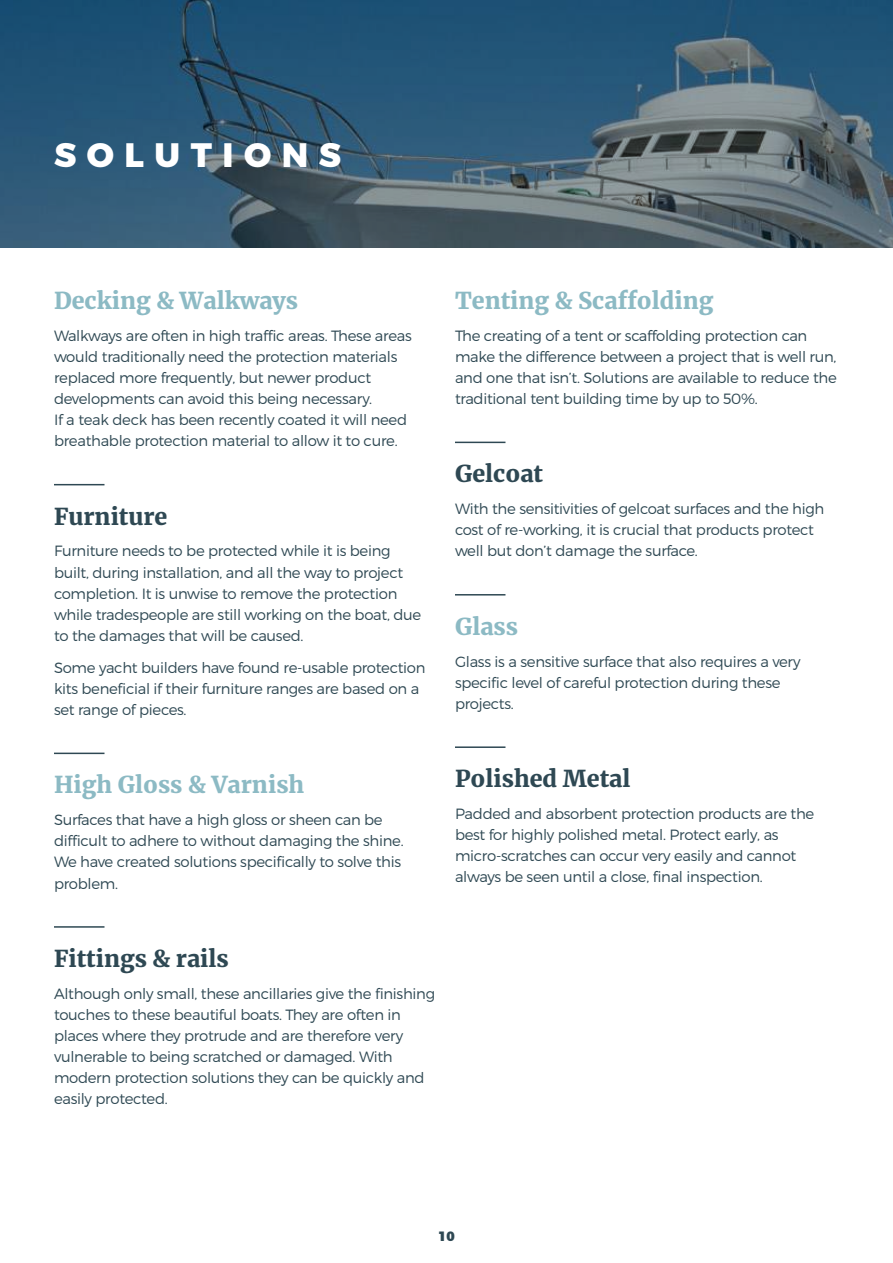
<style>
.page{position:relative;width:893px;height:1263px;background:#fff}
.page>*{position:absolute;margin:0;border:0;box-sizing:border-box;transform-origin:0 0}
.t1{font:800 33.9px "Montserrat";letter-spacing:.31em;color:#fff}
.t2{font:900 23.25px "Merriweather";color:#8cbac4}
.t3{font:900 23.25px "Merriweather";color:#2e4853}
.t4{font:300 14.85px/21.1px "Montserrat";letter-spacing:-.02em;color:#2e4853}
.t5{font:900 13.5px "Montserrat";color:#2e4853}
</style>
<div class="page">
<svg style="left:0;top:0;width:893px;height:247px;background:#395c74"></svg>
<hr style="left:54px;top:484px;width:50px;height:1px;background:#2e4853">
<hr style="left:54px;top:753px;width:50px;height:1px;background:#2e4853">
<hr style="left:54px;top:926px;width:50px;height:2px;background:#2e4853">
<hr style="left:455px;top:442px;width:50px;height:1px;background:#2e4853">
<hr style="left:455px;top:594px;width:50px;height:1px;background:#2e4853">
<hr style="left:455px;top:746px;width:50px;height:2px;background:#2e4853">
<h1 class="t1" style="left:54px;top:142px;width:288px">SOLUTIONS</h1>
<h2 class="t2" style="left:54px;top:288px;width:246px">Decking &amp; Walkways</h2>
<p class="t4" style="left:54px;top:325px;width:359px">Walkways are often in high traffic areas. These areas would traditionally need the protection materials replaced more frequently, but newer product developments can avoid this being necessary.<br>If a teak deck has been recently coated it will need breathable protection material to allow it to cure.</p>
<h2 class="t3" style="left:54px;top:504px;width:115px">Furniture</h2>
<p class="t4" style="left:54px;top:541px;width:369px">Furniture needs to be protected while it is being built, during installation, and all the way to project completion. It is unwise to remove the protection while tradespeople are still working on the boat, due to the damages that will be caused.</p>
<p class="t4" style="left:54px;top:657px;width:373px">Some yacht builders have found re-usable protection kits beneficial if their furniture ranges are based on a set range of pieces.</p>
<h2 class="t2" style="left:54px;top:772px;width:252px">High Gloss &amp; Varnish</h2>
<p class="t4" style="left:54px;top:810px;width:351px">Surfaces that have a high gloss or sheen can be difficult to adhere to without damaging the shine.<br>We have created solutions specifically to solve this problem.</p>
<h2 class="t2" style="left:455px;top:288px;width:260px">Tenting &amp; Scaffolding</h2>
<p class="t4" style="left:455px;top:325px;width:383px">The creating of a tent or scaffolding protection can make the difference between a project that is well run, and one that isn’t. Solutions are available to reduce the traditional tent building time by up to 50%.</p>
<h2 class="t3" style="left:455px;top:461px;width:90px">Gelcoat</h2>
<p class="t4" style="left:455px;top:499px;width:371px">With the sensitivities of gelcoat surfaces and the high cost of re-working, it is crucial that products protect well but don’t damage the surface.</p>
<h2 class="t2" style="left:455px;top:614px;width:65px">Glass</h2>
<p class="t4" style="left:455px;top:651px;width:347px">Glass is a sensitive surface that also requires a very specific level of careful protection during these projects.</p>
<h2 class="t3" style="left:455px;top:766px;width:177px">Polished Metal</h2>
<p class="t4" style="left:455px;top:804px;width:361px">Padded and absorbent protection products are the best for highly polished metal. Protect early, as micro-scratches can occur very easily and cannot always be seen until a close, final inspection.</p>
<h2 class="t3" style="left:54px;top:946px;width:176px">Fittings &amp; rails</h2>
<p class="t4" style="left:54px;top:983px;width:383px">Although only small, these ancillaries give the finishing touches to these beautiful boats. They are often in places where they protrude and are therefore very vulnerable to being scratched or damaged. With modern protection solutions they can be quickly and easily protected.</p>
<p class="t5" style="left:438px;top:1230px;width:18px">10</p>
</div>
